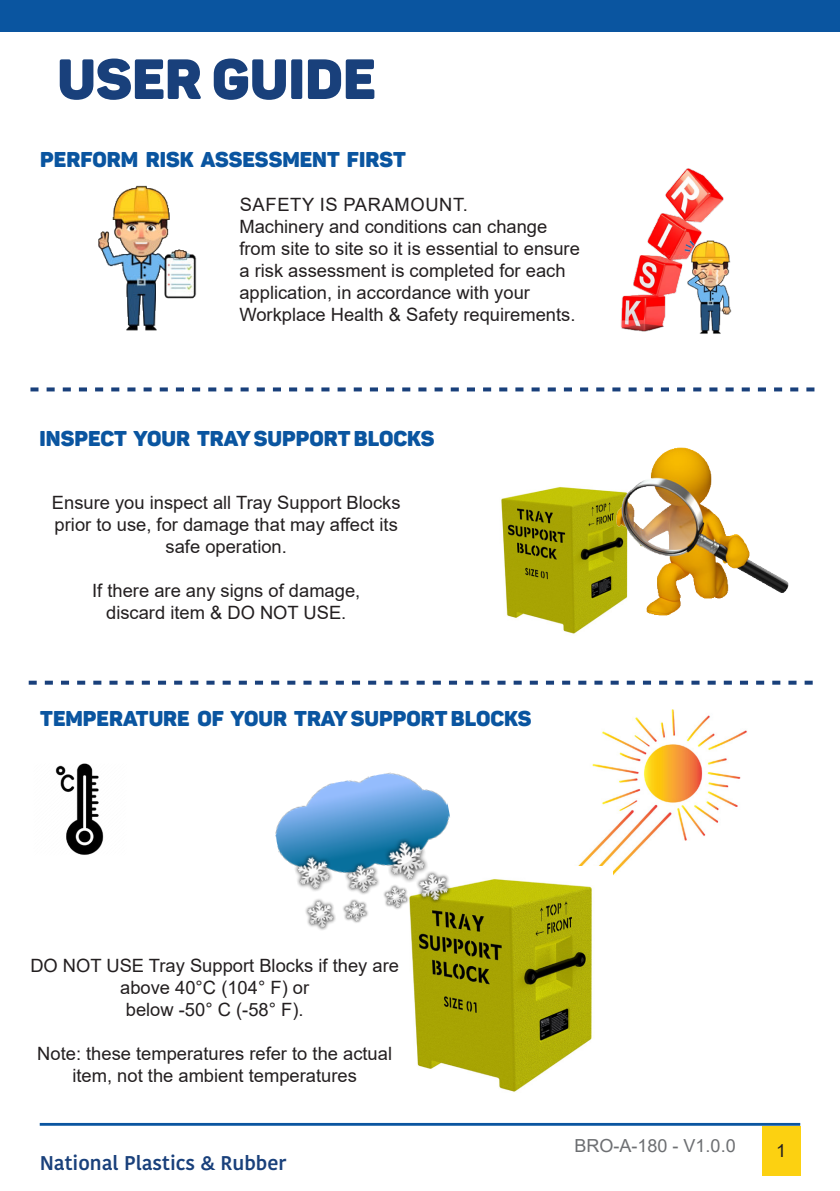
<style>
.page{position:relative;width:840px;height:1191px;background:#fff}
.page>*{position:absolute;margin:0;border:0;box-sizing:border-box;transform-origin:0 0}
.t1{font:55.8px "Panton Black Caps";color:#19407b}
.Paragraph_Style_1{font:21.2px "Panton Black Caps";color:#0a55a0}
.t2{font:600 19.8px "Kohinoor Devanagari";color:#19407b}
.Black_para{font:18.4px/22px "Arial";color:#231f20;text-align:center}
.t3{font:18px "Arial";color:#6d6f72}
.t4{font:18px "Arial";color:#231f20}
</style>
<div class="page">
<div style="left:0;top:0;width:839px;height:32px;background:#0a55a0"></div>
<hr style="left:40px;top:1123px;width:759px;height:2px;background:#0a55a0">
<div style="left:761px;top:1125px;width:38px;height:50px;background:#fcd111"></div>
<img style="left:578px;top:710px;width:169px;height:166px">
<img style="left:411px;top:866px;width:201px;height:226px">
<img style="left:98px;top:185px;width:99px;height:146px">
<img style="left:621px;top:168px;width:111px;height:166px">
<svg style="left:30px;top:387px;width:784px;height:4px"></svg>
<img style="left:55px;top:763px;width:49px;height:92px">
<svg style="left:29px;top:680px;width:783px;height:4px"></svg>
<img style="left:275px;top:772px;width:191px;height:166px">
<img style="left:501px;top:447px;width:288px;height:187px">
<p class="t1" style="left:57px;top:43px;width:320px">USER GUIDE</p>
<p class="Paragraph_Style_1" style="left:40px;top:146px;width:367px">PERFORM RISK ASSESSMENT FIRST</p>
<p class="Black_para" style="left:239px;top:193px;width:342px;text-align:left">SAFETY IS PARAMOUNT.<br>Machinery and conditions can change from site to site so it is essential to ensure a risk assessment is completed for each application, in accordance with your Workplace Health &amp; Safety requirements.</p>
<p class="Paragraph_Style_1" style="left:40px;top:425px;width:396px">INSPECT YOUR TRAY SUPPORT BLOCKS</p>
<p class="Black_para" style="left:52px;top:492px;width:350px">Ensure you inspect all Tray Support Blocks prior to use, for damage that may affect its safe operation.</p>
<p class="Black_para" style="left:92px;top:580px;width:269px">If there are any signs of damage,</p>
<p class="Black_para" style="left:106px;top:602px;width:241px">discard item &amp; DO NOT USE.</p>
<p class="Paragraph_Style_1" style="left:40px;top:704px;width:492px">TEMPERATURE OF YOUR TRAY SUPPORT BLOCKS</p>
<p class="Black_para" style="left:30px;top:954px;width:370px">DO NOT USE Tray Support Blocks if they are above 40°C (104° F) or</p>
<p class="Black_para" style="left:126px;top:998px;width:179px">below -50° C (-58° F).</p>
<p class="Black_para" style="left:37px;top:1042px;width:356px">Note: these temperatures refer to the actual item, not the ambient temperatures</p>
<p class="t2" style="left:40px;top:1151px;width:248px">National Plastics &amp; Rubber</p>
<p class="t3" style="left:574px;top:1132px;width:163px">BRO-A-180 - V1.0.0</p>
<p class="t4" style="left:775px;top:1138px;width:12px">1</p>
</div>
